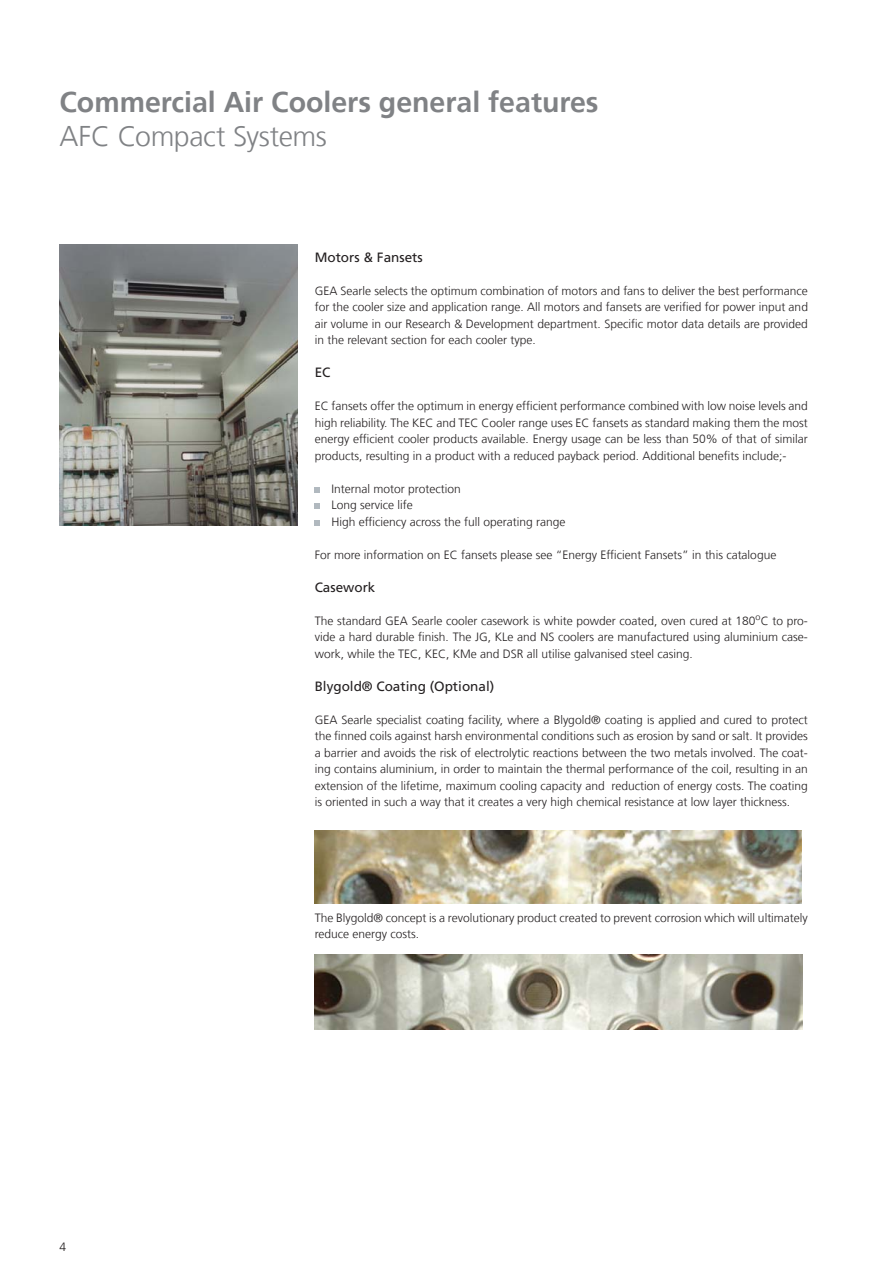
<style>
.page{position:relative;width:893px;height:1263px;background:#fff}
.page>*{position:absolute;margin:0;border:0;box-sizing:border-box;transform-origin:0 0}
.t1{font:700 28.5px "Frutiger";color:#808285}
.t2{font:300 28.5px "Frutiger LT Com";letter-spacing:-.015em;color:#808285}
.t3{font:13.5px "Frutiger LT Com";color:#231f20}
.t4{font:300 12px/16.5px "Frutiger LT Com";color:#231f20;text-align:justify}
</style>
<div class="page">
<img style="left:60px;top:245px;width:238px;height:280px">
<svg style="left:315px;top:487px;width:5px;height:5px"></svg>
<svg style="left:315px;top:503px;width:5px;height:6px"></svg>
<svg style="left:315px;top:520px;width:5px;height:5px"></svg>
<img style="left:315px;top:954px;width:487px;height:75px">
<img style="left:315px;top:831px;width:487px;height:72px">
<h1 class="t1" style="left:60px;top:85px;width:540px">Commercial Air Coolers general features</h1>
<h1 class="t2" style="left:60px;top:120px;width:269px">AFC Compact Systems</h1>
<p class="t3" style="left:315px;top:249px;width:110px">Motors &amp; Fansets</p>
<p class="t4" style="left:315px;top:282px;width:495px">GEA Searle selects the optimum combination of motors and fans to deliver the best performance for the cooler size and application range. All motors and fansets are verified for power input and air volume in our Research &amp; Development department. Specific motor data details are provided in the relevant section for each cooler type.</p>
<p class="t3" style="left:315px;top:365px;width:17px">EC</p>
<p class="t4" style="left:315px;top:398px;width:495px">EC fansets offer the optimum in energy efficient performance combined with low noise levels and high reliability. The KEC and TEC Cooler range uses EC fansets as standard making them the most energy efficient cooler products available. Energy usage can be less than 50% of that of similar products, resulting in a product with a reduced payback period. Additional benefits include;-</p>
<p class="t4" style="left:331px;top:480px;width:236px;text-align:left">Internal motor protection<br>Long service life<br>High efficiency across the full operating range</p>
<p class="t4" style="left:315px;top:546px;width:463px">For more information on EC fansets please see “Energy Efficient Fansets” in this catalogue</p>
<p class="t3" style="left:315px;top:579px;width:62px">Casework</p>
<p class="t4" style="left:315px;top:612px;width:495px">The standard GEA Searle cooler casework is white powder coated, oven cured at 180<sup>o</sup>C to pro&shy;vide a hard durable finish. The JG, KLe and NS coolers are manufactured using aluminium case&shy;work, while the TEC, KEC, KMe and DSR all utilise galvanised steel casing.</p>
<p class="t3" style="left:315px;top:678px;width:181px">Blygold® Coating (Optional)</p>
<p class="t4" style="left:315px;top:711px;width:495px">GEA Searle specialist coating facility, where a Blygold® coating is applied and cured to protect the finned coils against harsh environmental conditions such as erosion by sand or salt. It provides a barrier and avoids the risk of electrolytic reactions between the two metals involved. The coat&shy;ing contains aluminium, in order to maintain the thermal performance of the coil, resulting in an extension of the lifetime, maximum cooling capacity and reduction of energy costs. The coating is oriented in such a way that it creates a very high chemical resistance at low layer thickness.</p>
<p class="t4" style="left:60px;top:1239px;width:8px">4</p>
<p class="t4" style="left:315px;top:909px;width:495px">The Blygold® concept is a revolutionary product created to prevent corrosion which will ultimately reduce energy costs.</p>
</div>
